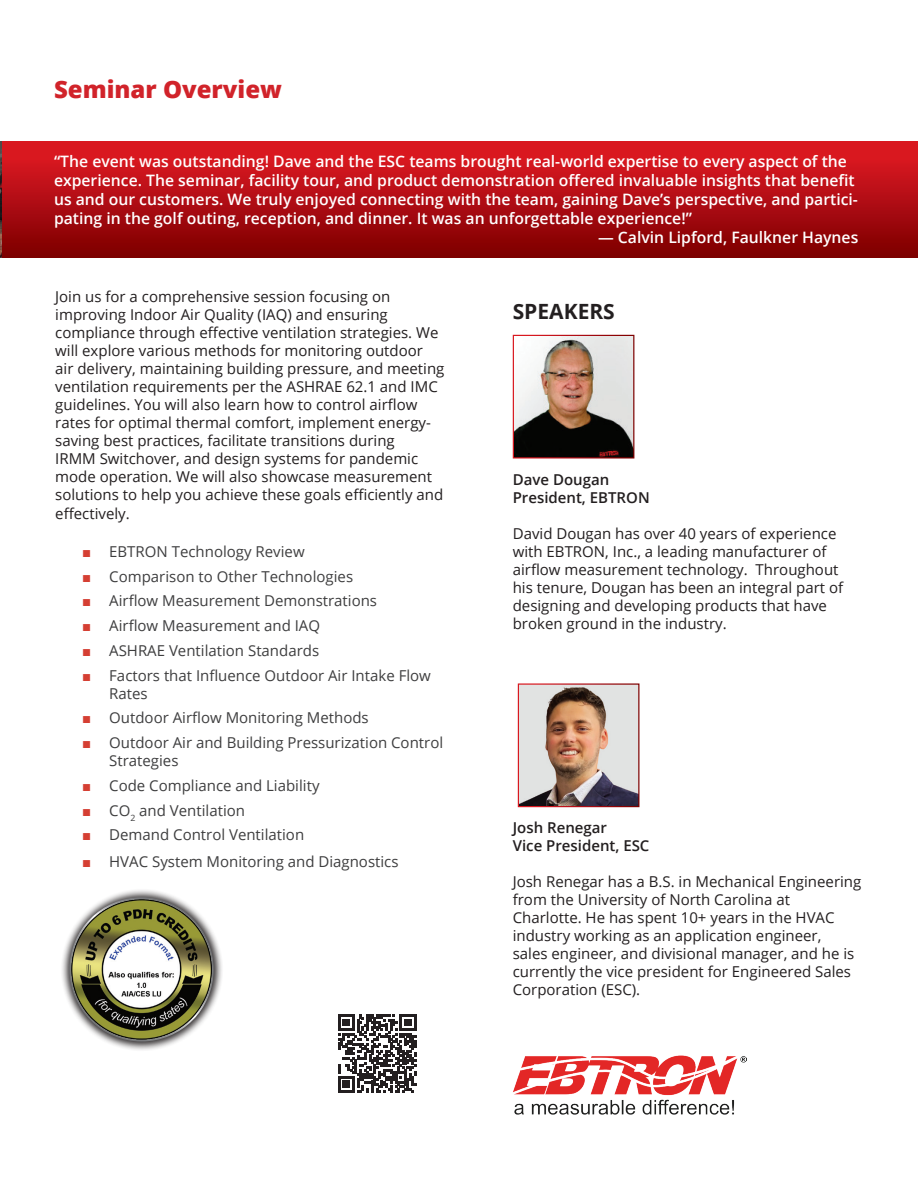
<style>
.page{position:relative;width:918px;height:1188px;background:#fff}
.page>*{position:absolute;margin:0;border:0;box-sizing:border-box;transform-origin:0 0}
.t1{font:800 24px "Open Sans";color:#d1232a}
.t2{font:700 21px "Open Sans";color:#231f20}
.t3{font:600 15.75px/18.9px "Open Sans";color:#fff}
.t4{font:15px/18px "Open Sans";color:#231f20}
.t5{font:15px/18px "Open Sans";color:#3e3e3f}
.t6{font:600 15px/18px "Open Sans";color:#231f20}
.s1{font-family:"Arial";color:#d53f33}
</style>
<div class="page">
<div style="left:0;top:141px;width:918px;height:116px;background:linear-gradient(to bottom,#e51b25,#7f0001)"></div>
<img style="left:0;top:141px;width:1px;height:116px">
<img style="left:513px;top:1055px;width:234px;height:60px">
<svg style="left:338px;top:1014px;width:78px;height:79px"></svg>
<img style="left:62px;top:890px;width:160px;height:160px">
<img style="left:515px;top:337px;width:117px;height:120px">
<div style="left:513px;top:335px;width:121px;height:124px;border:1px solid #fff"></div>
<img style="left:520px;top:685px;width:117px;height:120px">
<div style="left:518px;top:683px;width:121px;height:124px;border:1px solid #fff"></div>
<h1 class="t1" style="left:54px;top:71px;width:230px">Seminar Overview</h1>
<p class="t3" style="left:54px;top:151px;width:805px">“The event was outstanding! Dave and the ESC teams brought real-world expertise to every aspect of the experience. The seminar, facility tour, and product demonstration offered invaluable insights that benefit us and our customers. We truly enjoyed connecting with the team, gaining Dave’s perspective, and partici&shy;pating in the golf outing, reception, and dinner. It was an unforgettable experience!”</p>
<p class="t3" style="left:598px;top:227px;width:262px">— Calvin Lipford, Faulkner Haynes</p>
<p class="t4" style="left:55px;top:287px;width:391px">Join us for a comprehensive session focusing on improving Indoor Air Quality (IAQ) and ensuring compliance through effective ventilation strategies. We will explore various methods for monitoring outdoor air delivery, maintaining building pressure, and meeting ventilation requirements per the ASHRAE 62.1 and IMC guidelines. You will also learn how to control airflow rates for optimal thermal comfort, implement energy&shy;saving best practices, facilitate transitions during<br>IRMM Switchover, and design systems for pandemic mode operation. We will also showcase measurement solutions to help you achieve these goals efficiently and</p>
<p class="t4" style="left:55px;top:505px;width:76px">effectively.</p>
<p class="t5" style="left:82px;top:542px;width:224px"><span class="s1">■</span> EBTRON Technology Review</p>
<p class="t5" style="left:82px;top:567px;width:272px"><span class="s1">■</span> Comparison to Other Technologies</p>
<p class="t5" style="left:82px;top:592px;width:296px"><span class="s1">■</span> Airflow Measurement Demonstrations</p>
<p class="t5" style="left:82px;top:616px;width:239px"><span class="s1">■</span> Airflow Measurement and IAQ</p>
<p class="t5" style="left:82px;top:641px;width:238px"><span class="s1">■</span> ASHRAE Ventilation Standards</p>
<p class="t5" style="left:109px;top:666px;width:323px;text-indent:-27px"><span class="s1">■</span> Factors that Influence Outdoor Air Intake Flow<br>Rates</p>
<p class="t5" style="left:82px;top:709px;width:288px"><span class="s1">■</span> Outdoor Airflow Monitoring Methods</p>
<p class="t5" style="left:109px;top:733px;width:335px;text-indent:-27px"><span class="s1">■</span> Outdoor Air and Building Pressurization Control<br>Strategies</p>
<p class="t5" style="left:82px;top:776px;width:239px"><span class="s1">■</span> Code Compliance and Liability</p>
<p class="t5" style="left:82px;top:801px;width:164px"><span class="s1">■</span> CO<sub>2</sub> and Ventilation</p>
<p class="t5" style="left:82px;top:826px;width:223px"><span class="s1">■</span> Demand Control Ventilation</p>
<p class="t5" style="left:82px;top:852px;width:318px"><span class="s1">■</span> HVAC System Monitoring and Diagnostics</p>
<h2 class="t2" style="left:513px;top:296px;width:104px">SPEAKERS</h2>
<p class="t6" style="left:513px;top:470px;width:139px">Dave Dougan<br>President, EBTRON</p>
<p class="t4" style="left:513px;top:524px;width:332px">David Dougan has over 40 years of experience with EBTRON, Inc., a leading manufacturer of airflow measurement technology. Throughout his tenure, Dougan has been an integral part of designing and developing products that have broken ground in the industry.</p>
<p class="t6" style="left:513px;top:819px;width:138px">Josh Renegar<br>Vice President, ESC</p>
<p class="t4" style="left:513px;top:872px;width:350px">Josh Renegar has a B.S. in Mechanical Engineering from the University of North Carolina at Charlotte. He has spent 10+ years in the HVAC industry working as an application engineer,<br>sales engineer, and divisional manager, and he is currently the vice president for Engineered Sales Corporation (ESC).</p>
</div>
